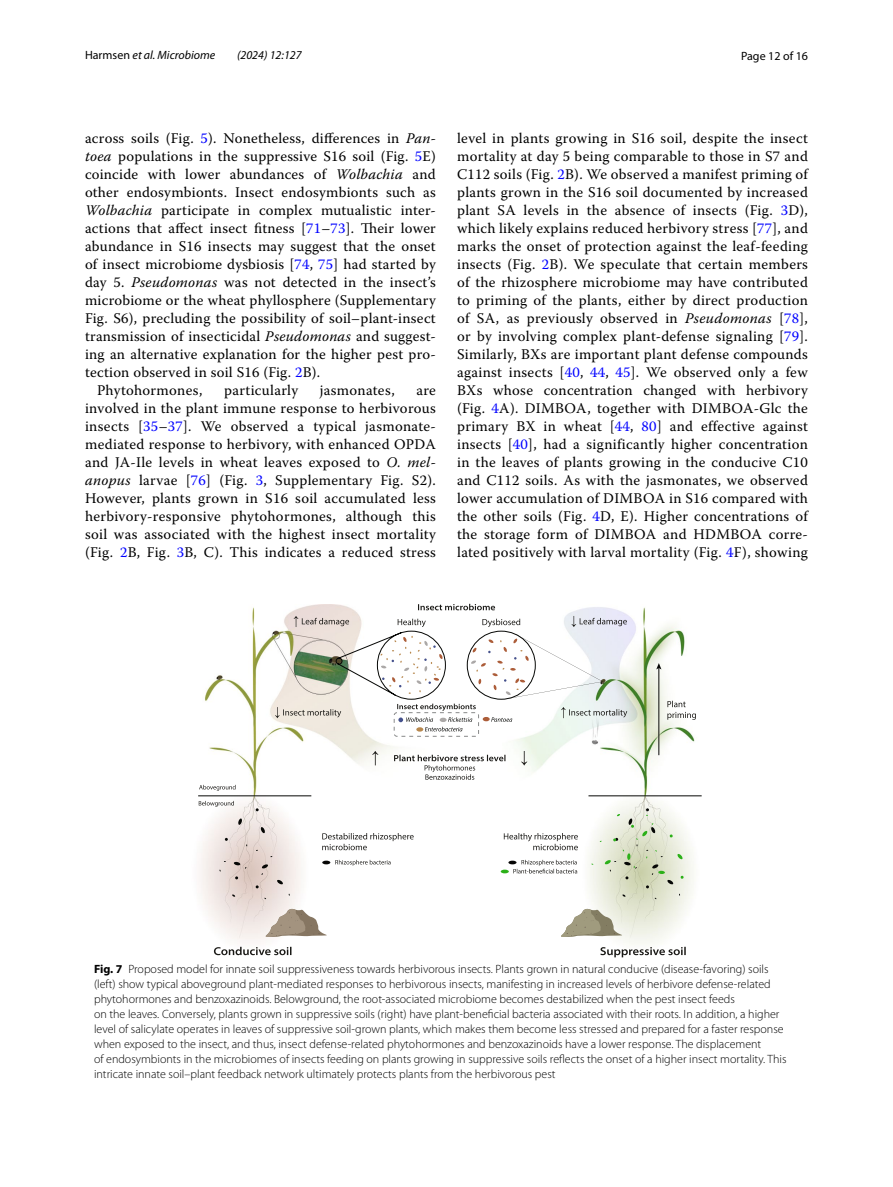
<style>
.page{position:relative;width:893px;height:1187px;background:#fff}
.page>*{position:absolute;margin:0;border:0;box-sizing:border-box;transform-origin:0 0}
.t1{font:14.7px/18px "Warnock Pro";letter-spacing:.015em;color:#000;text-align:justify}
.t2{font:300 12px/15px "Myriad Pro";color:#000}
.t3{font:italic 12px "Myriad Pro";color:#000}
.t4{font:12px "Myriad Pro";color:#000}
.s1{font-style:normal}
.s2{color:#00f}
.s3{font-style:italic}
.s4{font-weight:700}
</style>
<div class="page">
<img style="left:198px;top:604px;width:502px;height:348px">
<hr style="left:658px;top:667px;width:1px;height:88px;background:#060705">
<svg style="left:656px;top:663px;width:5px;height:6px"></svg>
<svg style="left:265px;top:908px;width:62px;height:29px"></svg>
<svg style="left:277px;top:879px;width:6px;height:5px"></svg>
<svg style="left:261px;top:826px;width:4px;height:7px"></svg>
<svg style="left:238px;top:818px;width:4px;height:7px"></svg>
<svg style="left:234px;top:861px;width:12px;height:7px"></svg>
<svg style="left:261px;top:864px;width:7px;height:11px"></svg>
<svg style="left:322px;top:833px;width:92px;height:17px"></svg>
<svg style="left:504px;top:833px;width:74px;height:17px"></svg>
<svg style="left:600px;top:808px;width:84px;height:91px;background:#dce1cd"></svg>
<svg style="left:322px;top:859px;width:69px;height:6px"></svg>
<svg style="left:667px;top:700px;width:29px;height:19px"></svg>
<svg style="left:561px;top:908px;width:61px;height:29px"></svg>
<hr style="left:198px;top:795px;width:113px;height:1px;background:#060705">
<svg style="left:199px;top:800px;width:35px;height:6px"></svg>
<svg style="left:199px;top:784px;width:37px;height:6px"></svg>
<div style="left:394px;top:712px;width:85px;height:24px;border:1px dashed #888989;border-radius:3px"></div>
<svg style="left:214px;top:946px;width:472px;height:11px"></svg>
<svg style="left:372px;top:751px;width:155px;height:28px"></svg>
<svg style="left:275px;top:616px;width:352px;height:115px"></svg>
<svg style="left:501px;top:859px;width:76px;height:14px"></svg>
<svg style="left:418px;top:603px;width:77px;height:7px"></svg>
<hr style="left:588px;top:795px;width:114px;height:1px;background:#060705">
<p class="t3" style="left:85px;top:48px;width:132px"><span class="s1">Harmsen</span> et al. Microbiome</p>
<p class="t3" style="left:237px;top:48px;width:66px">(2024) 12:127</p>
<p class="t4" style="left:741px;top:48px;width:68px">Page 12 of 16</p>
<p class="t1" style="left:85px;top:128px;width:352px">across soils (Fig. <span class="s2">5</span>). Nonetheless, differences in <span class="s3">Pan-</span></p>
<p class="t1" style="left:85px;top:146px;width:352px"><span class="s3">toea</span> populations in the suppressive S16 soil (Fig. <span class="s2">5</span>E)</p>
<p class="t1" style="left:85px;top:164px;width:352px">coincide with lower abundances of <span class="s3">Wolbachia</span> and</p>
<p class="t1" style="left:85px;top:182px;width:352px">other endosymbionts. Insect endosymbionts such as</p>
<p class="t1" style="left:85px;top:200px;width:352px"><span class="s3">Wolbachia</span> participate in complex mutualistic inter-</p>
<p class="t1" style="left:85px;top:218px;width:352px">actions that affect insect fitness [<span class="s2">71</span>–<span class="s2">73</span>]. Their lower</p>
<p class="t1" style="left:85px;top:236px;width:352px">abundance in S16 insects may suggest that the onset</p>
<p class="t1" style="left:85px;top:254px;width:352px">of insect microbiome dysbiosis [<span class="s2">74</span>, <span class="s2">75</span>] had started by</p>
<p class="t1" style="left:85px;top:272px;width:352px">day 5. <span class="s3">Pseudomonas</span> was not detected in the insect’s</p>
<p class="t1" style="left:85px;top:290px;width:352px">microbiome or the wheat phyllosphere (Supplementary</p>
<p class="t1" style="left:85px;top:308px;width:352px">Fig. S6), precluding the possibility of soil–plant-insect</p>
<p class="t1" style="left:85px;top:326px;width:352px">transmission of insecticidal <span class="s3">Pseudomonas</span> and suggest-</p>
<p class="t1" style="left:85px;top:344px;width:352px">ing an alternative explanation for the higher pest pro-</p>
<p class="t1" style="left:85px;top:362px;width:237px">tection observed in soil S16 (Fig. <span class="s2">2</span>B).</p>
<p class="t1" style="left:97px;top:380px;width:107px">Phytohormones,</p>
<p class="t1" style="left:224px;top:380px;width:75px">particularly</p>
<p class="t1" style="left:320px;top:380px;width:77px">jasmonates,</p>
<p class="t1" style="left:85px;top:380px;width:352px;text-indent:331px">are involved in the plant immune response to herbivorous insects [<span class="s2">35</span>–<span class="s2">37</span>]. We observed a typical jasmonate&shy;mediated response to herbivory, with enhanced OPDA and JA-Ile levels in wheat leaves exposed to <span class="s3">O. mel&shy;anopus</span> larvae [<span class="s2">76</span>] (Fig. <span class="s2">3</span>, Supplementary Fig. S2).<br>However, plants grown in S16 soil accumulated less herbivory-responsive phytohormones, although this soil was associated with the highest insect mortality (Fig. <span class="s2">2</span>B, Fig. <span class="s2">3</span>B, C). This indicates a reduced stress</p>
<p class="t1" style="left:457px;top:128px;width:352px">level in plants growing in S16 soil, despite the insect mortality at day 5 being comparable to those in S7 and C112 soils (Fig. <span class="s2">2</span>B). We observed a manifest priming of plants grown in the S16 soil documented by increased plant SA levels in the absence of insects (Fig. <span class="s2">3</span>D), which likely explains reduced herbivory stress [<span class="s2">77</span>], and marks the onset of protection against the leaf-feeding insects (Fig. <span class="s2">2</span>B). We speculate that certain members of the rhizosphere microbiome may have contributed to priming of the plants, either by direct production of SA, as previously observed in <span class="s3">Pseudomonas</span> [<span class="s2">78</span>], or by involving complex plant-defense signaling [<span class="s2">79</span>].<br>Similarly, BXs are important plant defense compounds against insects [<span class="s2">40</span>, <span class="s2">44</span>, <span class="s2">45</span>]. We observed only a few BXs whose concentration changed with herbivory (Fig. <span class="s2">4</span>A). DIMBOA, together with DIMBOA-Glc the primary BX in wheat [<span class="s2">44</span>, <span class="s2">80</span>] and effective against insects [<span class="s2">40</span>], had a significantly higher concentration in the leaves of plants growing in the conducive C10 and C112 soils. As with the jasmonates, we observed lower accumulation of DIMBOA in S16 compared with the other soils (Fig. <span class="s2">4</span>D, E). Higher concentrations of the storage form of DIMBOA and HDMBOA corre&shy;lated positively with larval mortality (Fig. <span class="s2">4</span>F), showing</p>
<p class="t2" style="left:94px;top:961px;width:694px"><span class="s4">Fig. 7</span> Proposed model for innate soil suppressiveness towards herbivorous insects. Plants grown in natural conducive (disease-favoring) soils (left) show typical aboveground plant-mediated responses to herbivorous insects, manifesting in increased levels of herbivore defense-related phytohormones and benzoxazinoids. Belowground, the root-associated microbiome becomes destabilized when the pest insect feeds<br>on the leaves. Conversely, plants grown in suppressive soils (right) have plant-beneficial bacteria associated with their roots. In addition, a higher level of salicylate operates in leaves of suppressive soil-grown plants, which makes them become less stressed and prepared for a faster response when exposed to the insect, and thus, insect defense-related phytohormones and benzoxazinoids have a lower response. The displacement<br>of endosymbionts in the microbiomes of insects feeding on plants growing in suppressive soils reflects the onset of a higher insect mortality. This intricate innate soil–plant feedback network ultimately protects plants from the herbivorous pest</p>
</div>
